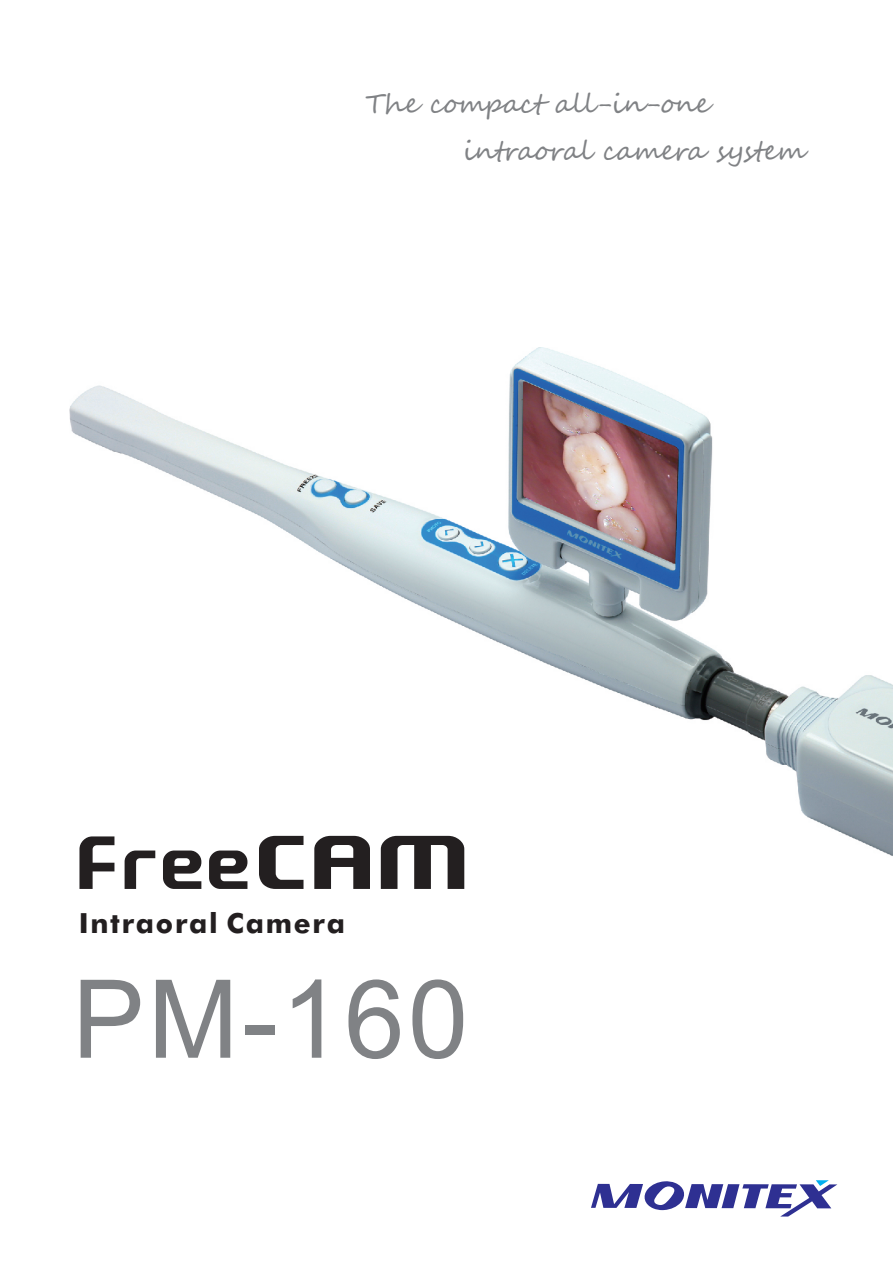
<style>
.page{position:relative;width:893px;height:1263px;background:#fff}
.page>*{position:absolute;margin:0;border:0;box-sizing:border-box;transform-origin:0 0}
.t1{font:108.75px "Arial";color:#808285}
.t2{font:500 27.75px "Futura BT";letter-spacing:.065em;color:#231f20}
.t3{font:27px/47.1px "Segoe Script";letter-spacing:-.02em;color:#808285}
</style>
<div class="page">
<img style="left:69px;top:348px;width:824px;height:523px">
<svg style="left:79px;top:836px;width:35px;height:53px"></svg>
<svg style="left:125px;top:850px;width:30px;height:39px"></svg>
<svg style="left:163px;top:850px;width:38px;height:39px"></svg>
<svg style="left:209px;top:850px;width:38px;height:39px"></svg>
<svg style="left:259px;top:836px;width:44px;height:53px"></svg>
<svg style="left:314px;top:836px;width:56px;height:53px"></svg>
<svg style="left:381px;top:836px;width:83px;height:53px"></svg>
<svg style="left:591px;top:1180px;width:246px;height:36px"></svg>
<p class="t3" style="left:463px;top:82px;width:343px;text-indent:-97px">The compact all-in-one intraoral camera system</p>
<p class="t2" style="left:79px;top:912px;width:268px">Intraoral Camera</p>
<h1 class="t1" style="left:72px;top:978px;width:398px">PM-160</h1>
</div>
